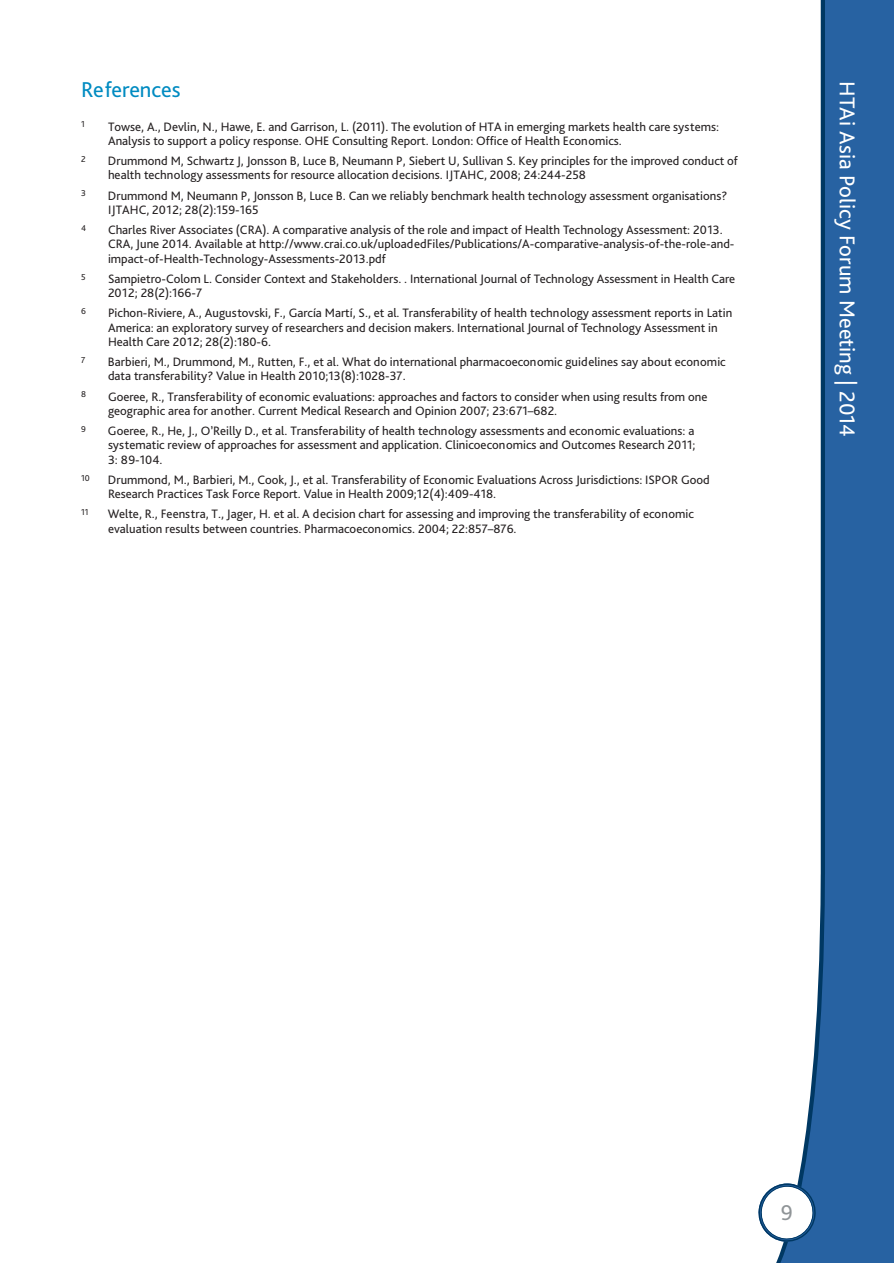
<style>
.page{position:relative;width:894px;height:1263px;background:#fff}
.page>*{position:absolute;margin:0;border:0;box-sizing:border-box;transform-origin:0 0}
.t1{font:22.5px "Bliss Pro";color:#fff}
.head15{font:22.5px "Bliss Pro";color:#008bc1}
.t2{font:22.5px "Bliss Pro";color:#8f9497}
.reference{font:12.75px/14.2px "Bliss Pro";color:#231f20}
.reference-2{font:8.85px "Bliss Pro";color:#231f20}
</style>
<div class="page">
<svg style="left:776px;top:0;width:118px;height:1263px;fill:#2762a2"></svg>
<svg style="left:759px;top:1182px;width:58px;height:63px"></svg>
<p class="head15" style="left:81px;top:75px;width:101px">References</p>
<p class="reference-2" style="left:81px;top:119px;width:5px">1</p>
<p class="reference" style="left:108px;top:119px;width:613px">Towse, A., Devlin, N., Hawe, E. and Garrison, L. (2011). The evolution of HTA in emerging markets health care systems:<br>Analysis to support a policy response. OHE Consulting Report. London: Office of Health Economics.</p>
<p class="reference-2" style="left:81px;top:154px;width:6px">2</p>
<p class="reference" style="left:108px;top:154px;width:632px">Drummond M, Schwartz J, Jonsson B, Luce B, Neumann P, Siebert U, Sullivan S. Key principles for the improved conduct of health technology assessments for resource allocation decisions. IJTAHC, 2008; 24:244-258</p>
<p class="reference-2" style="left:81px;top:188px;width:6px">3</p>
<p class="reference" style="left:108px;top:188px;width:621px">Drummond M, Neumann P, Jonsson B, Luce B. Can we reliably benchmark health technology assessment organisations?<br>IJTAHC, 2012; 28(2):159-165</p>
<p class="reference-2" style="left:81px;top:223px;width:6px">4</p>
<p class="reference" style="left:108px;top:223px;width:628px">Charles River Associates (CRA). A comparative analysis of the role and impact of Health Technology Assessment: 2013.<br>CRA, June 2014. Available at http://www.crai.co.uk/uploadedFiles/Publications/A-comparative-analysis-of-the-role-and&shy;impact-of-Health-Technology-Assessments-2013.pdf</p>
<p class="reference-2" style="left:81px;top:271px;width:6px">5</p>
<p class="reference" style="left:108px;top:271px;width:629px">Sampietro-Colom L. Consider Context and Stakeholders. . International Journal of Technology Assessment in Health Care<br>2012; 28(2):166-7</p>
<p class="reference-2" style="left:81px;top:306px;width:6px">6</p>
<p class="reference" style="left:108px;top:306px;width:626px">Pichon-Riviere, A., Augustovski, F., García Martí, S., et al. Transferability of health technology assessment reports in Latin<br>America: an exploratory survey of researchers and decision makers. International Journal of Technology Assessment in<br>Health Care 2012; 28(2):180-6.</p>
<p class="reference-2" style="left:81px;top:355px;width:6px">7</p>
<p class="reference" style="left:108px;top:355px;width:619px">Barbieri, M., Drummond, M., Rutten, F., et al. What do international pharmacoeconomic guidelines say about economic data transferability? Value in Health 2010;13(8):1028-37.</p>
<p class="reference-2" style="left:81px;top:389px;width:6px">8</p>
<p class="reference" style="left:108px;top:389px;width:601px">Goeree, R., Transferability of economic evaluations: approaches and factors to consider when using results from one geographic area for another. Current Medical Research and Opinion 2007; 23:671–682.</p>
<p class="reference-2" style="left:81px;top:424px;width:6px">9</p>
<p class="reference" style="left:108px;top:424px;width:589px;text-align:justify">Goeree, R., He, J., O’Reilly D., et al. Transferability of health technology assessments and economic evaluations: a systematic review of approaches for assessment and application. Clinicoeconomics and Outcomes Research 2011; 3: 89-104.</p>
<p class="reference-2" style="left:81px;top:472px;width:10px">10</p>
<p class="reference" style="left:108px;top:472px;width:603px">Drummond, M., Barbieri, M., Cook, J., et al. Transferability of Economic Evaluations Across Jurisdictions: ISPOR Good<br>Research Practices Task Force Report. Value in Health 2009;12(4):409-418.</p>
<p class="reference-2" style="left:81px;top:507px;width:9px">11</p>
<p class="reference" style="left:108px;top:507px;width:588px">Welte, R., Feenstra, T., Jager, H. et al. A decision chart for assessing and improving the transferability of economic evaluation results between countries. Pharmacoeconomics. 2004; 22:857–876.</p>
<h1 class="t1" style="left:861px;top:81px;width:357px;rotate:90deg">HTAi Asia Policy Forum Meeting | 2014</h1>
<h1 class="t2" style="left:781px;top:1198px;width:14px">9</h1>
</div>
